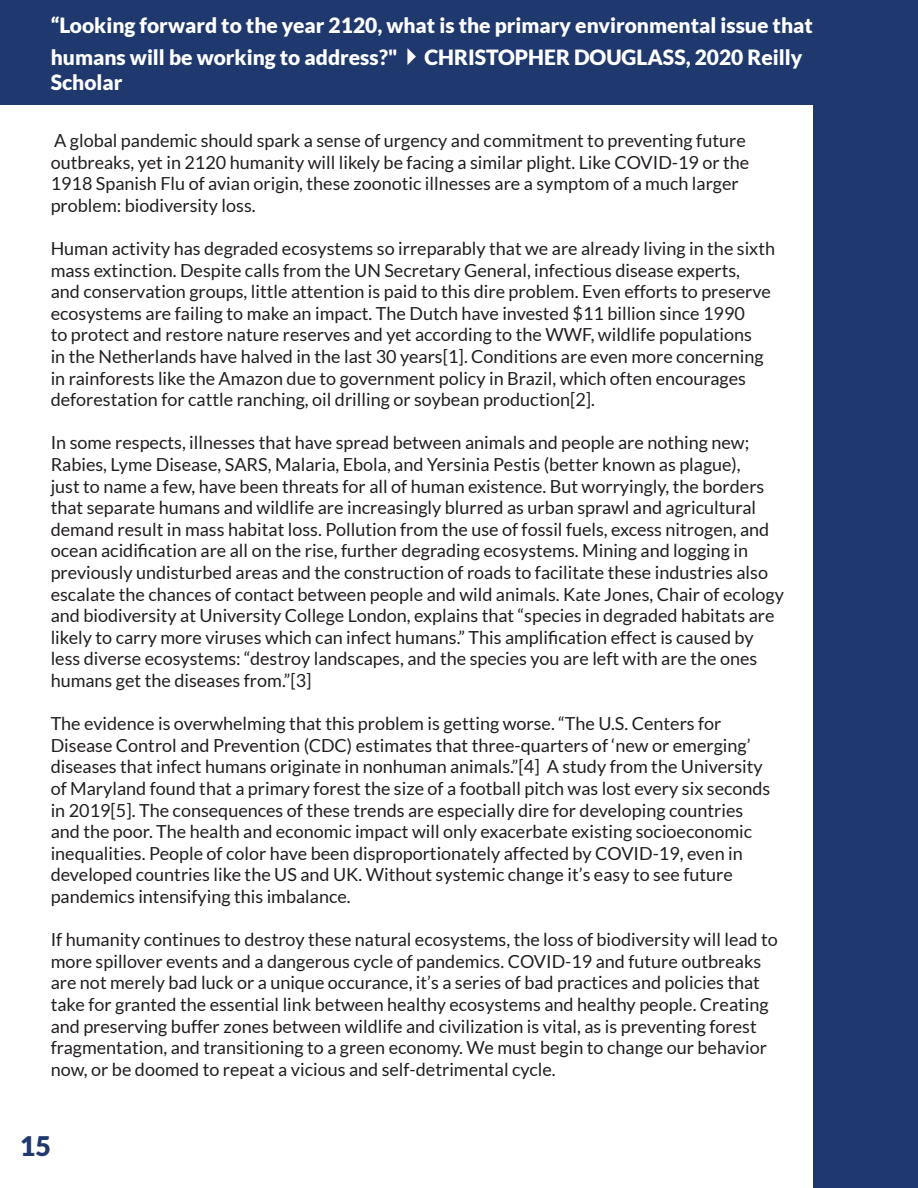
<style>
.page{position:relative;width:918px;height:1188px;background:#fff}
.page>*{position:absolute;margin:0;border:0;box-sizing:border-box;transform-origin:0 0}
.t1{font:900 27px "Lato";color:#1f396e}
.t2{font:900 21px/32.4px "Lato";color:#fff}
.t3{font:18px/21.6px "Lato";color:#231f20}
</style>
<div class="page">
<div style="left:0;top:0;width:918px;height:104px;background:#1f396e"></div>
<div style="left:814px;top:94px;width:104px;height:1094px;background:#1f396e"></div>
<p class="t2" style="left:51px;top:8px;width:764px">“Looking forward to the year 2120, what is the primary environmental issue that humans will be working to address?"✔CHRISTOPHER DOUGLASS, 2020 Reilly</p>
<p class="t2" style="left:51px;top:66px;width:73px">Scholar</p>
<p class="t3" style="left:51px;top:130px;width:700px">A global pandemic should spark a sense of urgency and commitment to preventing future outbreaks, yet in 2120 humanity will likely be facing a similar plight. Like COVID-19 or the 1918 Spanish Flu of avian origin, these zoonotic illnesses are a symptom of a much larger problem: biodiversity loss.</p>
<p class="t3" style="left:51px;top:238px;width:726px">Human activity has degraded ecosystems so irreparably that we are already living in the sixth mass extinction. Despite calls from the UN Secretary General, infectious disease experts,<br>and conservation groups, little attention is paid to this dire problem. Even efforts to preserve ecosystems are failing to make an impact. The Dutch have invested $11 billion since 1990<br>to protect and restore nature reserves and yet according to the WWF, wildlife populations<br>in the Netherlands have halved in the last 30 years[1]. Conditions are even more concerning in rainforests like the Amazon due to government policy in Brazil, which often encourages deforestation for cattle ranching, oil drilling or soybean production[2].</p>
<p class="t3" style="left:51px;top:432px;width:735px">In some respects, illnesses that have spread between animals and people are nothing new; Rabies, Lyme Disease, SARS, Malaria, Ebola, and Yersinia Pestis (better known as plague),<br>just to name a few, have been threats for all of human existence. But worryingly, the borders that separate humans and wildlife are increasingly blurred as urban sprawl and agricultural demand result in mass habitat loss. Pollution from the use of fossil fuels, excess nitrogen, and ocean acidification are all on the rise, further degrading ecosystems. Mining and logging in previously undisturbed areas and the construction of roads to facilitate these industries also escalate the chances of contact between people and wild animals. Kate Jones, Chair of ecology and biodiversity at University College London, explains that “species in degraded habitats are likely to carry more viruses which can infect humans.” This amplification effect is caused by less diverse ecosystems: “destroy landscapes, and the species you are left with are the ones humans get the diseases from.”[3]</p>
<p class="t3" style="left:51px;top:713px;width:721px">The evidence is overwhelming that this problem is getting worse. “The U.S. Centers for Disease Control and Prevention (CDC) estimates that three-quarters of ‘new or emerging’ diseases that infect humans originate in nonhuman animals.”[4] A study from the University of Maryland found that a primary forest the size of a football pitch was lost every six seconds in 2019[5]. The consequences of these trends are especially dire for developing countries and the poor. The health and economic impact will only exacerbate existing socioeconomic inequalities. People of color have been disproportionately affected by COVID-19, even in developed countries like the US and UK. Without systemic change it’s easy to see future pandemics intensifying this imbalance.</p>
<p class="t3" style="left:51px;top:929px;width:729px">If humanity continues to destroy these natural ecosystems, the loss of biodiversity will lead to more spillover events and a dangerous cycle of pandemics. COVID-19 and future outbreaks are not merely bad luck or a unique occurance, it’s a series of bad practices and policies that take for granted the essential link between healthy ecosystems and healthy people. Creating and preserving buffer zones between wildlife and civilization is vital, as is preventing forest fragmentation, and transitioning to a green economy. We must begin to change our behavior now, or be doomed to repeat a vicious and self-detrimental cycle.</p>
<p class="t1" style="left:20px;top:1130px;width:33px">15</p>
</div>
